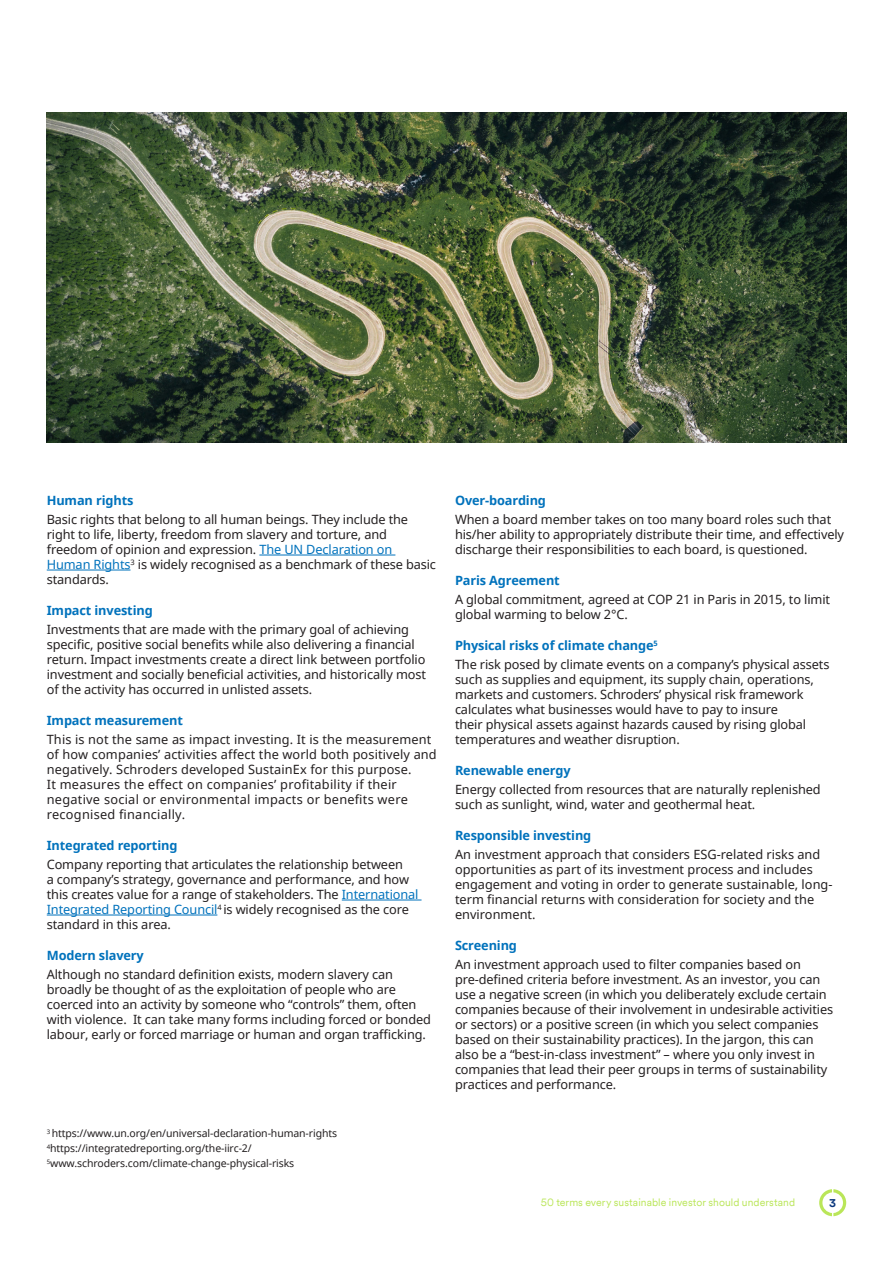
<style>
.page{position:relative;width:893px;height:1263px;background:#fff}
.page>*{position:absolute;margin:0;border:0;box-sizing:border-box;transform-origin:0 0}
._8_5_10_Body_Text_Bl{font:12.75px/15px "Noto Sans";letter-spacing:-.01em;color:#231f20}
._8_5_10_Body_Text_Bl-2{font:12.75px/15px "Noto Sans";letter-spacing:.01em;color:#231f20}
._8_5_10_Sub_Head_Bod{font:700 12.75px "Noto Sans";letter-spacing:-.01em;color:#0072bc}
.t1{font:700 11.25px "Schroders Circular TT";color:#08357c}
._8_5_10_Body_Text_Bl-3{font:10.5px "Noto Sans";letter-spacing:-.01em;color:#231f20}
.t2{font:10.5px "Schroders Circular TT";letter-spacing:.005em;color:#bae659}
.s1{color:#0072bc}
</style>
<div class="page">
<hr style="left:259px;top:555px;width:136px;height:1px;background:#0072bc">
<hr style="left:47px;top:570px;width:83px;height:1px;background:#0072bc">
<hr style="left:342px;top:900px;width:80px;height:1px;background:#0072bc">
<hr style="left:47px;top:915px;width:170px;height:1px;background:#0072bc">
<img style="left:47px;top:113px;width:799px;height:329px">
<svg style="left:819px;top:1189px;width:27px;height:27px"></svg>
<p class="_8_5_10_Sub_Head_Bod" style="left:47px;top:491px;width:88px">Human rights</p>
<p class="_8_5_10_Body_Text_Bl" style="left:47px;top:512px;width:391px">Basic rights that belong to all human beings. They include the right to life, liberty, freedom from slavery and torture, and freedom of opinion and expression. <span class="s1">The UN Declaration on Human Rights</span><sup>3</sup> is widely recognised as a benchmark of these basic standards.</p>
<p class="_8_5_10_Sub_Head_Bod" style="left:47px;top:601px;width:108px">Impact investing</p>
<p class="_8_5_10_Body_Text_Bl" style="left:47px;top:622px;width:381px">Investments that are made with the primary goal of achieving specific, positive social benefits while also delivering a financial return. Impact investments create a direct link between portfolio investment and socially beneficial activities, and historically most of the activity has occurred in unlisted assets.</p>
<p class="_8_5_10_Sub_Head_Bod" style="left:47px;top:711px;width:138px">Impact measurement</p>
<p class="_8_5_10_Body_Text_Bl-2" style="left:47px;top:732px;width:392px">This is not the same as impact investing. It is the measurement of how companies’ activities affect the world both positively and negatively. Schroders developed SustainEx for this purpose.<br>It measures the effect on companies’ profitability if their negative social or environmental impacts or benefits were recognised financially.</p>
<p class="_8_5_10_Sub_Head_Bod" style="left:47px;top:836px;width:132px">Integrated reporting</p>
<p class="_8_5_10_Body_Text_Bl" style="left:47px;top:856px;width:373px">Company reporting that articulates the relationship between<br>a company’s strategy, governance and performance, and how this creates value for a range of stakeholders. The <span class="s1">International Integrated Reporting Council</span><sup>4</sup> is widely recognised as the core standard in this area.</p>
<p class="_8_5_10_Sub_Head_Bod" style="left:47px;top:946px;width:99px">Modern slavery</p>
<p class="_8_5_10_Body_Text_Bl" style="left:47px;top:966px;width:386px">Although no standard definition exists, modern slavery can broadly be thought of as the exploitation of people who are coerced into an activity by someone who “controls” them, often with violence. It can take many forms including forced or bonded labour, early or forced marriage or human and organ trafficking.</p>
<p class="_8_5_10_Body_Text_Bl-3" style="left:47px;top:1126px;width:292px"><sup>3</sup> https://www.un.org/en/universal-declaration-human-rights</p>
<p class="_8_5_10_Body_Text_Bl-3" style="left:47px;top:1141px;width:207px"><sup>4</sup>https://integratedreporting.org/the-iirc-2/</p>
<p class="_8_5_10_Body_Text_Bl-3" style="left:47px;top:1156px;width:249px"><sup>5</sup>www.schroders.com/climate-change-physical-risks</p>
<p class="_8_5_10_Sub_Head_Bod" style="left:455px;top:491px;width:93px">Over-boarding</p>
<p class="_8_5_10_Body_Text_Bl" style="left:455px;top:512px;width:391px">When a board member takes on too many board roles such that his/her ability to appropriately distribute their time, and effectively discharge their responsibilities to each board, is questioned.</p>
<p class="_8_5_10_Sub_Head_Bod" style="left:455px;top:571px;width:106px">Paris Agreement</p>
<p class="_8_5_10_Body_Text_Bl" style="left:455px;top:592px;width:377px">A global commitment, agreed at COP 21 in Paris in 2015, to limit global warming to below 2°C.</p>
<p class="_8_5_10_Sub_Head_Bod" style="left:455px;top:636px;width:204px">Physical risks of climate change<sup>5</sup></p>
<p class="_8_5_10_Body_Text_Bl" style="left:455px;top:657px;width:376px">The risk posed by climate events on a company’s physical assets such as supplies and equipment, its supply chain, operations, markets and customers. Schroders’ physical risk framework calculates what businesses would have to pay to insure<br>their physical assets against hazards caused by rising global temperatures and weather disruption.</p>
<p class="_8_5_10_Sub_Head_Bod" style="left:455px;top:761px;width:117px">Renewable energy</p>
<p class="_8_5_10_Body_Text_Bl" style="left:455px;top:781px;width:367px">Energy collected from resources that are naturally replenished such as sunlight, wind, water and geothermal heat.</p>
<p class="_8_5_10_Sub_Head_Bod" style="left:455px;top:826px;width:138px">Responsible investing</p>
<p class="_8_5_10_Body_Text_Bl" style="left:455px;top:846px;width:379px">An investment approach that considers ESG-related risks and opportunities as part of its investment process and includes engagement and voting in order to generate sustainable, long&shy;term financial returns with consideration for society and the environment.</p>
<p class="_8_5_10_Sub_Head_Bod" style="left:455px;top:936px;width:64px">Screening</p>
<p class="_8_5_10_Body_Text_Bl" style="left:455px;top:956px;width:380px">An investment approach used to filter companies based on pre-defined criteria before investment. As an investor, you can use a negative screen (in which you deliberately exclude certain companies because of their involvement in undesirable activities or sectors) or a positive screen (in which you select companies based on their sustainability practices). In the jargon, this can also be a “best-in-class investment” – where you only invest in companies that lead their peer groups in terms of sustainability practices and performance.</p>
<p class="t2" style="left:541px;top:1195px;width:256px">50 terms every sustainable investor should understand</p>
<p class="t1" style="left:829px;top:1195px;width:8px">3</p>
</div>
